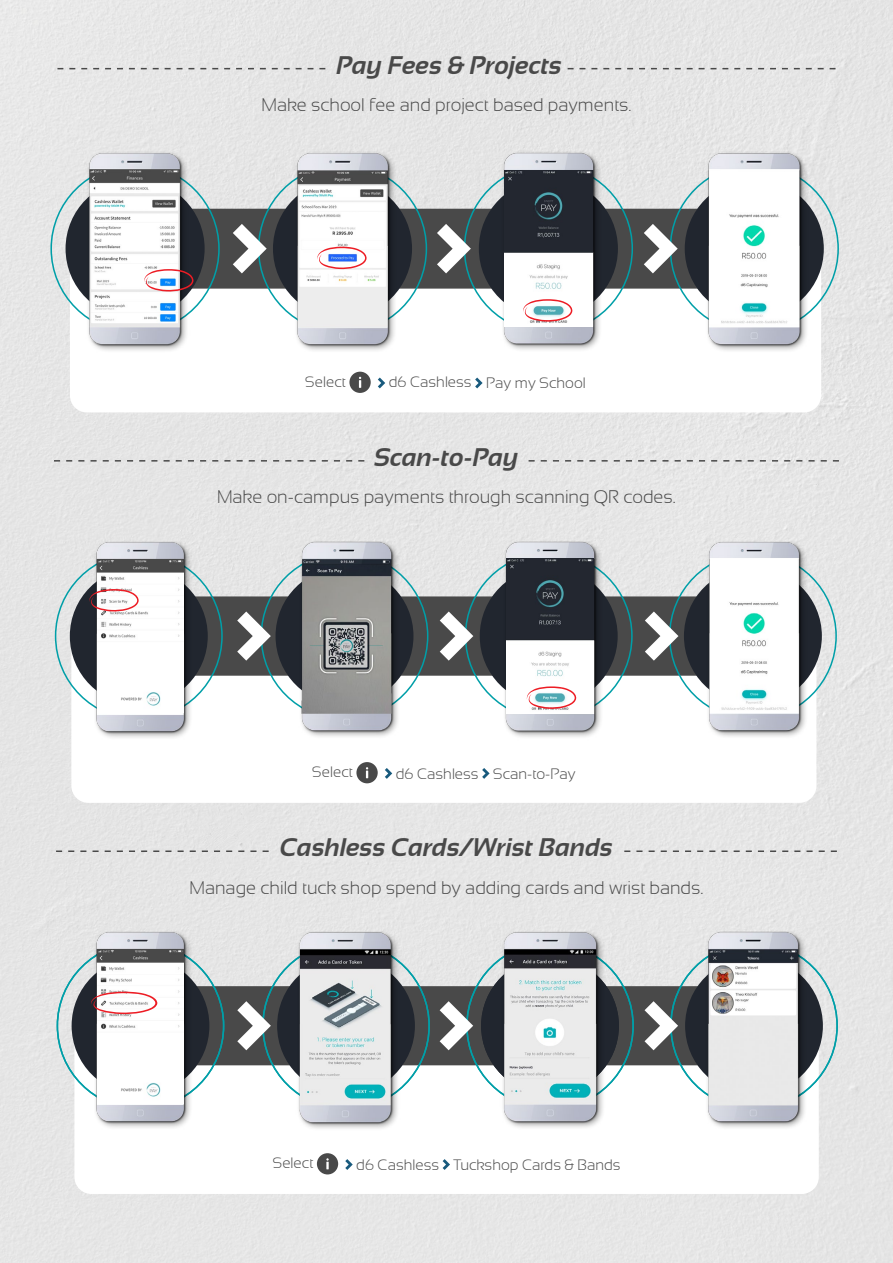
<style>
.page{position:relative;width:893px;height:1263px;background:#e5e5e5}
.page>*{position:absolute;margin:0;border:0;box-sizing:border-box;transform-origin:0 0}
.t1{font:italic 700 25.5px "Sansation";color:#494949}
.t2{font:300 18.15px "Sansation";color:#494949}
.t3{font:300 15px "Sansation";color:#494949}
</style>
<div class="page">
<svg style="left:57px;top:68px;width:268px;height:1px"></svg>
<svg style="left:568px;top:68px;width:267px;height:1px"></svg>
<svg style="left:54px;top:460px;width:310px;height:2px"></svg>
<svg style="left:529px;top:460px;width:310px;height:2px"></svg>
<div style="left:71px;top:633px;width:745px;height:170px;background:#fff;border-radius:17px"></div>
<div style="left:356px;top:762px;width:22px;height:21px;background:#494949;border-radius:50%"></div>
<svg style="left:366px;top:767px;width:2px;height:11px"></svg>
<svg style="left:385px;top:768px;width:7px;height:11px"></svg>
<svg style="left:482px;top:768px;width:8px;height:11px"></svg>
<div style="left:102px;top:596px;width:700px;height:80px;background:#494949;border-radius:12px"></div>
<div style="left:480px;top:567px;width:138px;height:138px;background:#21262f;border-radius:50%"></div>
<img style="left:73px;top:541px;width:141px;height:197px">
<img style="left:278px;top:541px;width:143px;height:196px">
<img style="left:488px;top:541px;width:123px;height:196px">
<img style="left:684px;top:541px;width:145px;height:198px">
<svg style="left:645px;top:611px;width:33px;height:50px"></svg>
<svg style="left:440px;top:611px;width:33px;height:50px"></svg>
<svg style="left:237px;top:611px;width:34px;height:50px"></svg>
<img style="left:507px;top:559px;width:87px;height:155px">
<img style="left:97px;top:559px;width:87px;height:154px">
<svg style="left:89px;top:589px;width:50px;height:23px"></svg>
<svg style="left:527px;top:686px;width:49px;height:23px"></svg>
<div style="left:70px;top:242px;width:751px;height:170px;background:#fff;border-radius:17px"></div>
<div style="left:349px;top:372px;width:22px;height:21px;background:#494949;border-radius:50%"></div>
<svg style="left:359px;top:377px;width:2px;height:11px"></svg>
<svg style="left:378px;top:377px;width:7px;height:11px"></svg>
<svg style="left:475px;top:377px;width:8px;height:11px"></svg>
<div style="left:98px;top:209px;width:706px;height:80px;background:#494949;border-radius:12px"></div>
<div style="left:479px;top:179px;width:139px;height:139px;background:#21262f;border-radius:50%"></div>
<img style="left:64px;top:149px;width:146px;height:203px">
<img style="left:272px;top:149px;width:147px;height:202px">
<img style="left:486px;top:149px;width:124px;height:201px">
<img style="left:683px;top:149px;width:147px;height:204px">
<svg style="left:644px;top:224px;width:34px;height:49px"></svg>
<svg style="left:437px;top:224px;width:34px;height:49px"></svg>
<svg style="left:233px;top:224px;width:34px;height:49px"></svg>
<img style="left:504px;top:171px;width:88px;height:156px">
<svg style="left:144px;top:269px;width:50px;height:23px"></svg>
<svg style="left:317px;top:247px;width:50px;height:22px"></svg>
<svg style="left:523px;top:299px;width:49px;height:23px"></svg>
<div style="left:74px;top:1024px;width:745px;height:170px;background:#fff;border-radius:17px"></div>
<div style="left:317px;top:1153px;width:21px;height:21px;background:#494949;border-radius:50%"></div>
<svg style="left:326px;top:1158px;width:3px;height:11px"></svg>
<svg style="left:345px;top:1159px;width:8px;height:11px"></svg>
<svg style="left:443px;top:1159px;width:7px;height:11px"></svg>
<div style="left:104px;top:986px;width:699px;height:79px;background:#494949;border-radius:12px"></div>
<img style="left:271px;top:931px;width:148px;height:198px">
<img style="left:476px;top:931px;width:148px;height:197px">
<img style="left:684px;top:931px;width:145px;height:198px">
<svg style="left:644px;top:1001px;width:34px;height:49px"></svg>
<svg style="left:440px;top:1001px;width:33px;height:49px"></svg>
<svg style="left:237px;top:1001px;width:34px;height:49px"></svg>
<img style="left:73px;top:931px;width:141px;height:198px">
<img style="left:97px;top:950px;width:87px;height:153px">
<svg style="left:56px;top:850px;width:213px;height:2px"></svg>
<svg style="left:624px;top:850px;width:213px;height:2px"></svg>
<svg style="left:91px;top:992px;width:67px;height:22px"></svg>
<h1 class="t1" style="left:337px;top:51px;width:227px">Pay Fees &amp; Projects</h1>
<p class="t2" style="left:261px;top:95px;width:371px">Make school fee and project based payments.</p>
<p class="t3" style="left:305px;top:373px;width:42px">Select</p>
<p class="t3" style="left:389px;top:375px;width:198px">d6 Cashless Pay my School</p>
<h1 class="t1" style="left:374px;top:443px;width:146px">Scan-to-Pay</h1>
<p class="t2" style="left:217px;top:487px;width:460px">Make on-campus payments through scanning QR codes.</p>
<p class="t3" style="left:312px;top:764px;width:42px">Select</p>
<p class="t3" style="left:396px;top:765px;width:181px">d6 Cashless Scan-to-Pay</p>
<h1 class="t1" style="left:280px;top:833px;width:335px">Cashless Cards/Wrist Bands</h1>
<p class="t2" style="left:190px;top:877px;width:515px">Manage child tuck shop spend by adding cards and wrist bands.</p>
<p class="t3" style="left:273px;top:1155px;width:42px">Select</p>
<p class="t3" style="left:356px;top:1156px;width:266px">d6 Cashless Tuckshop Cards &amp; Bands</p>
</div>
